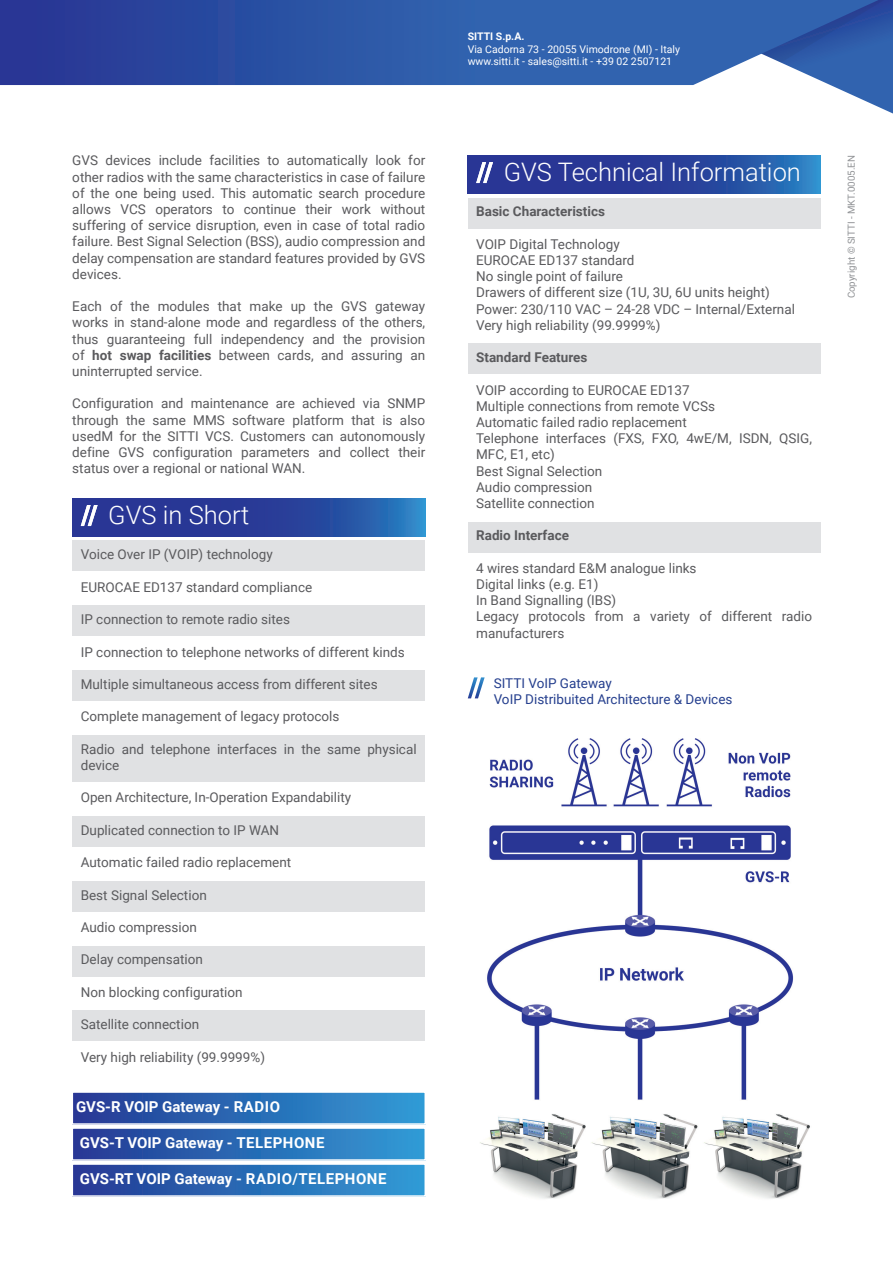
<style>
.page{position:relative;width:893px;height:1263px;background:#fff}
.page>*{position:absolute;margin:0;border:0;box-sizing:border-box;transform-origin:0 0}
.t1{font:300 25.5px "Roboto";color:#fff}
.t2{font:700 15px "Roboto";color:#fff}
.t3{font:13.5px/16.2px "Roboto";color:#5a5a5d}
.t4{font:13.5px "Roboto";color:#253f8e}
.t5{font:700 13.5px "Roboto";color:#5a5a5d}
.t6{font:10.5px/12.6px "Roboto";color:#fff}
.t7{font:700 10.5px "Roboto";color:#fff}
.t8{font:9.75px "Roboto";color:#919396}
.s1{font-weight:700}
</style>
<div class="page">
<svg style="left:0;top:0;width:759px;height:85px;background:#3056a7"></svg>
<svg style="left:759px;top:0;width:134px;height:114px"></svg>
<div style="left:72px;top:541px;width:353px;height:30px;background:#e0e1e3"></div>
<div style="left:72px;top:605px;width:353px;height:31px;background:#e0e1e3"></div>
<div style="left:72px;top:670px;width:353px;height:31px;background:#e0e1e3"></div>
<div style="left:72px;top:735px;width:353px;height:47px;background:#e0e1e3"></div>
<div style="left:72px;top:816px;width:353px;height:31px;background:#e0e1e3"></div>
<div style="left:72px;top:881px;width:353px;height:30px;background:#e0e1e3"></div>
<div style="left:72px;top:946px;width:353px;height:30px;background:#e0e1e3"></div>
<div style="left:72px;top:1010px;width:353px;height:31px;background:#e0e1e3"></div>
<svg style="left:72px;top:498px;width:353px;height:38px;background:#28479e"></svg>
<div style="left:468px;top:198px;width:353px;height:30px;background:#e0e1e3"></div>
<div style="left:468px;top:344px;width:353px;height:30px;background:#e0e1e3"></div>
<div style="left:468px;top:522px;width:353px;height:30px;background:#e0e1e3"></div>
<svg style="left:468px;top:155px;width:353px;height:38px;background:#28479e"></svg>
<svg style="left:81px;top:505px;width:17px;height:21px"></svg>
<img style="left:480px;top:738px;width:330px;height:461px">
<svg style="left:468px;top:677px;width:17px;height:21px"></svg>
<svg style="left:476px;top:162px;width:17px;height:21px"></svg>
<div style="left:72px;top:1092px;width:353px;height:32px;background:linear-gradient(to right,#243893,#309cd6)"></div>
<div style="left:72px;top:1091px;width:354px;height:34px;border:2px solid #fff"></div>
<div style="left:72px;top:1128px;width:353px;height:32px;background:linear-gradient(to right,#243893,#309cd6)"></div>
<div style="left:72px;top:1127px;width:354px;height:34px;border:2px solid #fff"></div>
<div style="left:72px;top:1164px;width:353px;height:32px;background:linear-gradient(to right,#243893,#309cd6)"></div>
<div style="left:72px;top:1163px;width:354px;height:34px;border:2px solid #fff"></div>
<p class="t3" style="left:72px;top:152px;width:354px;text-align:justify">GVS devices include facilities to automatically look for other radios with the same characteristics in case of failure of the one being used. This automatic search procedure allows VCS operators to continue their work without suffering of service disruption, even in case of total radio failure. Best Signal Selection (BSS), audio compression and delay compensation are standard features provided by GVS devices.</p>
<p class="t3" style="left:72px;top:298px;width:354px;text-align:justify">Each of the modules that make up the GVS gateway works in stand-alone mode and regardless of the others, thus guaranteeing full independency and the provision of <span class="s1">hot swap facilities</span> between cards, and assuring an uninterrupted service.</p>
<p class="t3" style="left:72px;top:395px;width:354px;text-align:justify">Configuration and maintenance are achieved via SNMP through the same MMS software platform that is also usedM for the SITTI VCS. Customers can autonomously define GVS configuration parameters and collect their status over a regional or national WAN.</p>
<p class="t1" style="left:108px;top:497px;width:143px">GVS in Short</p>
<p class="t3" style="left:81px;top:546px;width:194px">Voice Over IP (VOIP) technology</p>
<p class="t3" style="left:81px;top:578px;width:233px">EUROCAE ED137 standard compliance</p>
<p class="t3" style="left:81px;top:611px;width:211px">IP connection to remote radio sites</p>
<p class="t3" style="left:81px;top:643px;width:326px">IP connection to telephone networks of different kinds</p>
<p class="t3" style="left:81px;top:675px;width:298px">Multiple simultaneous access from different sites</p>
<p class="t3" style="left:81px;top:708px;width:260px">Complete management of legacy protocols</p>
<p class="t3" style="left:81px;top:740px;width:337px">Radio and telephone interfaces in the same physical device</p>
<p class="t3" style="left:81px;top:789px;width:272px">Open Architecture, In-Operation Expandability</p>
<p class="t3" style="left:81px;top:821px;width:200px">Duplicated connection to IP WAN</p>
<p class="t3" style="left:81px;top:854px;width:212px">Automatic failed radio replacement</p>
<p class="t3" style="left:81px;top:886px;width:128px">Best Signal Selection</p>
<p class="t3" style="left:81px;top:918px;width:118px">Audio compression</p>
<p class="t3" style="left:81px;top:951px;width:124px">Delay compensation</p>
<p class="t3" style="left:81px;top:983px;width:163px">Non blocking configuration</p>
<p class="t3" style="left:81px;top:1016px;width:120px">Satellite connection</p>
<p class="t3" style="left:81px;top:1048px;width:186px">Very high reliability (99.9999%)</p>
<p class="t2" style="left:76px;top:1096px;width:205px">GVS-R VOIP Gateway - RADIO</p>
<p class="t2" style="left:80px;top:1132px;width:246px">GVS-T VOIP Gateway - TELEPHONE</p>
<p class="t2" style="left:80px;top:1168px;width:308px">GVS-RT VOIP Gateway - RADIO/TELEPHONE</p>
<p class="t7" style="left:468px;top:29px;width:58px">SITTI S.p.A.</p>
<p class="t6" style="left:468px;top:42px;width:214px">Via Cadorna 73 - 20055 Vimodrone (MI) - Italy www.sitti.it - sales@sitti.it - +39 02 2507121</p>
<p class="t1" style="left:504px;top:154px;width:299px">GVS Technical Information</p>
<p class="t5" style="left:476px;top:202px;width:130px">Basic Characteristics</p>
<p class="t3" style="left:476px;top:235px;width:145px">VOIP Digital Technology</p>
<p class="t3" style="left:476px;top:252px;width:160px">EUROCAE ED137 standard</p>
<p class="t3" style="left:476px;top:268px;width:148px">No single point of failure</p>
<p class="t3" style="left:476px;top:284px;width:295px">Drawers of different size (1U, 3U, 6U units height)</p>
<p class="t3" style="left:476px;top:300px;width:320px">Power: 230/110 VAC – 24-28 VDC – Internal/External</p>
<p class="t3" style="left:476px;top:316px;width:186px">Very high reliability (99.9999%)</p>
<p class="t5" style="left:476px;top:348px;width:113px">Standard Features</p>
<p class="t3" style="left:476px;top:381px;width:215px">VOIP according to EUROCAE ED137</p>
<p class="t3" style="left:476px;top:397px;width:240px">Multiple connections from remote VCSs</p>
<p class="t3" style="left:476px;top:414px;width:212px">Automatic failed radio replacement</p>
<p class="t3" style="left:476px;top:430px;width:337px">Telephone interfaces (FXS, FXO, 4wE/M, ISDN, QSIG,<br>MFC, E1, etc)</p>
<p class="t3" style="left:476px;top:462px;width:128px">Best Signal Selection</p>
<p class="t3" style="left:476px;top:478px;width:118px">Audio compression</p>
<p class="t3" style="left:476px;top:495px;width:120px">Satellite connection</p>
<p class="t5" style="left:476px;top:526px;width:94px">Radio Interface</p>
<p class="t3" style="left:476px;top:559px;width:222px">4 wires standard E&amp;M analogue links</p>
<p class="t3" style="left:476px;top:576px;width:124px">Digital links (e.g. E1)</p>
<p class="t3" style="left:476px;top:592px;width:141px">In Band Signalling (IBS)</p>
<p class="t3" style="left:476px;top:608px;width:337px">Legacy protocols from a variety of different radio manufacturers</p>
<p class="t4" style="left:494px;top:673px;width:120px">SITTI VoIP Gateway</p>
<p class="t4" style="left:494px;top:689px;width:240px">VoIP Distribuited Architecture &amp; Devices</p>
<p class="t8" style="left:844px;top:298px;width:145px;rotate:-90deg">Copyright © SITTI - MKT.0005.EN</p>
</div>
